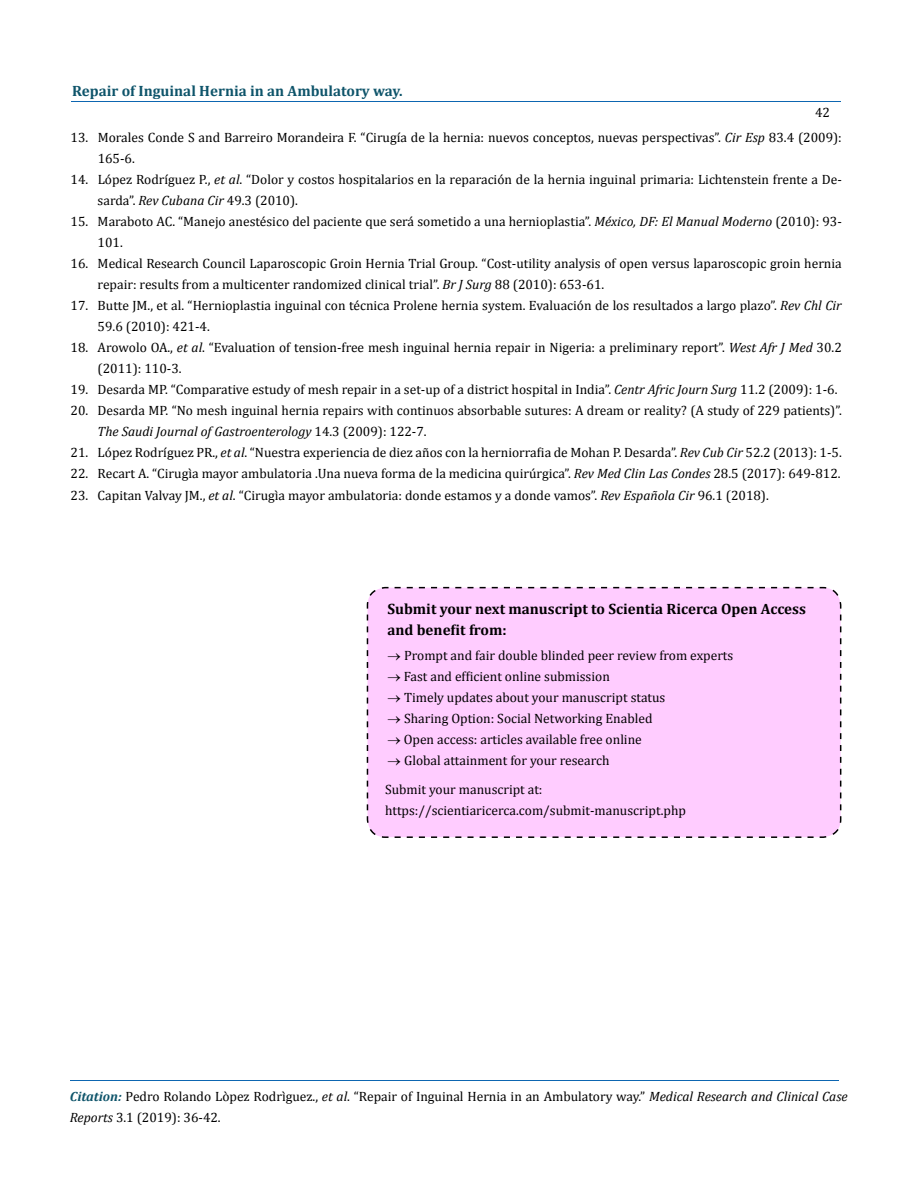
<style>
.page{position:relative;width:917px;height:1190px;background:#fff}
.page>*{position:absolute;margin:0;border:0;box-sizing:border-box;transform-origin:0 0}
.t1{font:700 15px/21px "Cambria";color:#000}
.t2{font:700 15px "Cambria";color:#0e546a}
.t3{font:13.5px/21px "Cambria";color:#000}
.s1{font-style:italic}
.s2{font-weight:700;font-style:italic;font-size:13.35px;color:#0e546a}
</style>
<div class="page">
<hr style="left:71px;top:1080px;width:768px;height:1px;background:#0d66b1">
<hr style="left:71px;top:101px;width:769px;height:1px;background:#0d66b1">
<div style="left:366px;top:586px;width:476px;height:252px;background:#fcf"></div>
<p class="t2" style="left:72px;top:82px;width:332px">Repair of Inguinal Hernia in an Ambulatory way.</p>
<p class="t3" style="left:98px;top:127px;width:745px;text-indent:-27px">13. Morales Conde S and Barreiro Morandeira F. “Cirugía de la hernia: nuevos conceptos, nuevas perspectivas”. <span class="s1">Cir Esp</span> 83.4 (2009):<br>165-6.</p>
<p class="t3" style="left:98px;top:169px;width:745px;text-indent:-27px">14. López Rodríguez P., <span class="s1">et al</span>. “Dolor y costos hospitalarios en la reparación de la hernia inguinal primaria: Lichtenstein frente a De&shy;sarda”. <span class="s1">Rev Cubana Cir</span> 49.3 (2010).</p>
<p class="t3" style="left:98px;top:211px;width:745px;text-indent:-27px">15. Maraboto AC. “Manejo anestésico del paciente que será sometido a una hernioplastia”. <span class="s1">México, DF: El Manual Moderno</span> (2010): 93-<br>101.</p>
<p class="t3" style="left:98px;top:253px;width:745px;text-indent:-27px">16. Medical Research Council Laparoscopic Groin Hernia Trial Group. “Cost-utility analysis of open versus laparoscopic groin hernia repair: results from a multicenter randomized clinical trial”. <span class="s1">Br J Surg</span> 88 (2010): 653-61.</p>
<p class="t3" style="left:98px;top:295px;width:745px;text-indent:-27px">17. Butte JM., et al. “Hernioplastia inguinal con técnica Prolene hernia system. Evaluación de los resultados a largo plazo”. <span class="s1">Rev Chl Cir<br></span>59.6 (2010): 421-4.</p>
<p class="t3" style="left:98px;top:337px;width:745px;text-indent:-27px">18. Arowolo OA., <span class="s1">et al</span>. “Evaluation of tension-free mesh inguinal hernia repair in Nigeria: a preliminary report”. <span class="s1">West Afr J Med</span> 30.2 (2011): 110-3.</p>
<p class="t3" style="left:71px;top:379px;width:768px">19. Desarda MP. “Comparative estudy of mesh repair in a set-up of a district hospital in India”. <span class="s1">Centr Afric Journ Surg</span> 11.2 (2009): 1-6.</p>
<p class="t3" style="left:98px;top:400px;width:745px;text-indent:-27px">20. Desarda MP. “No mesh inguinal hernia repairs with continuos absorbable sutures: A dream or reality? (A study of 229 patients)”.<br><span class="s1">The Saudi Journal of Gastroenterology</span> 14.3 (2009): 122-7.</p>
<p class="t3" style="left:71px;top:442px;width:772px">21. López Rodríguez PR., <span class="s1">et al</span>. “Nuestra experiencia de diez años con la herniorrafia de Mohan P. Desarda”. <span class="s1">Rev Cub Cir</span> 52.2 (2013): 1-5.</p>
<p class="t3" style="left:71px;top:463px;width:771px">22. Recart A. “Cirugìa mayor ambulatoria .Una nueva forma de la medicina quirúrgica”. <span class="s1">Rev Med Clin Las Condes</span> 28.5 (2017): 649-812.</p>
<p class="t3" style="left:71px;top:484px;width:699px">23. Capitan Valvay JM., <span class="s1">et al</span>. “Cirugìa mayor ambulatoria: donde estamos y a donde vamos”. <span class="s1">Rev Española Cir</span> 96.1 (2018).</p>
<p class="t3" style="left:815px;top:102px;width:16px">42</p>
<p class="t1" style="left:387px;top:597px;width:420px">Submit your next manuscript to Scientia Ricerca Open Access and benefit from:</p>
<p class="t3" style="left:387px;top:644px;width:347px">→ Prompt and fair double blinded peer review from experts</p>
<p class="t3" style="left:387px;top:665px;width:224px">→ Fast and efficient online submission</p>
<p class="t3" style="left:387px;top:686px;width:279px">→ Timely updates about your manuscript status</p>
<p class="t3" style="left:387px;top:707px;width:266px">→ Sharing Option: Social Networking Enabled</p>
<p class="t3" style="left:387px;top:728px;width:256px">→ Open access: articles available free online</p>
<p class="t3" style="left:385px;top:745px;width:226px;line-height:29.4px">→ Global attainment for your research<br>Submit your manuscript at:</p>
<p class="t3" style="left:385px;top:800px;width:302px">https://scientiaricerca.com/submit-manuscript.php</p>
<p class="t3" style="left:70px;top:1085px;width:779px"><span class="s2">Citation:</span> Pedro Rolando Lòpez Rodrìguez., <span class="s1">et al</span>. “Repair of Inguinal Hernia in an Ambulatory way.” <span class="s1">Medical Research and Clinical Case<br>Reports</span> 3.1 (2019): 36-42.</p>
</div>
